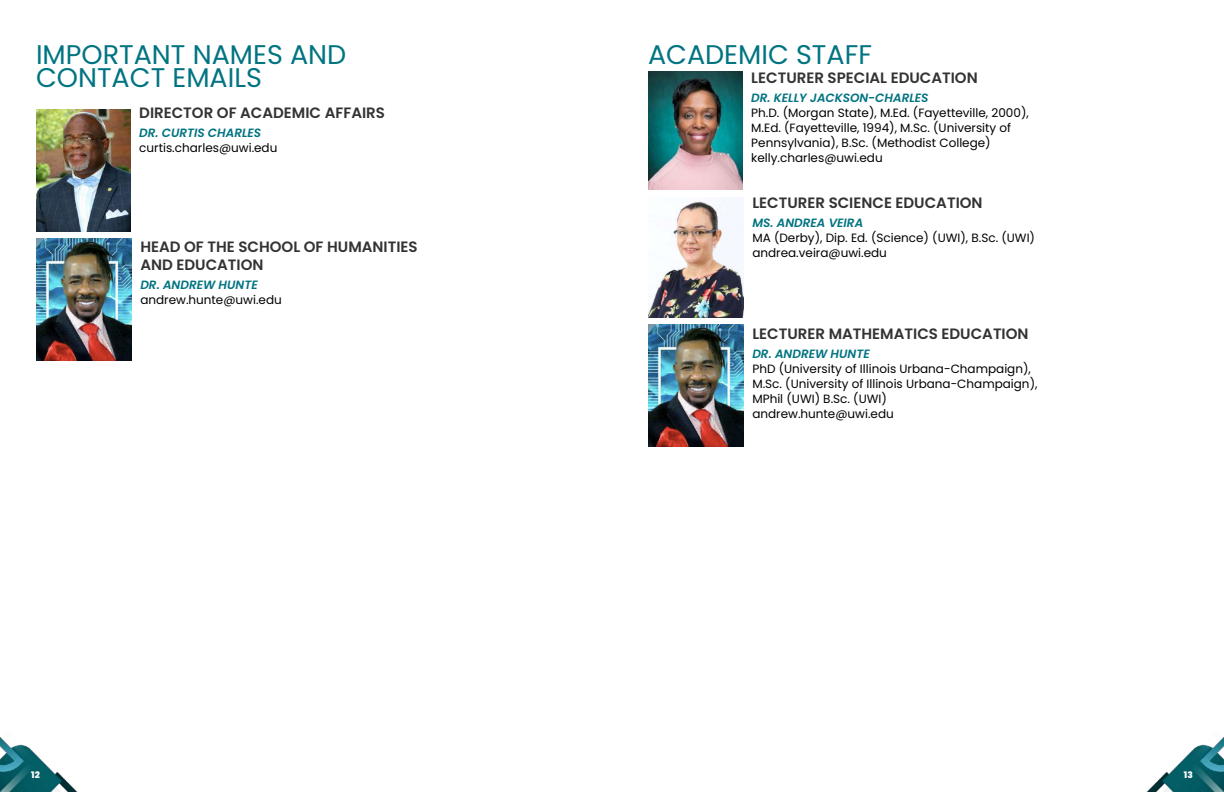
<style>
.page{position:relative;width:1224px;height:792px;background:#fff}
.page>*{position:absolute;margin:0;border:0;box-sizing:border-box;transform-origin:0 0}
.t1{font:27px/23px "Poppins";color:#007481}
.t2{font:600 15px/18px "Poppins";color:#333}
.t3{font:12px/15px "Poppins";color:#000}
.t4{font:italic 600 12px "Poppins";color:#007481}
.t5{font:800 9px "Poppins";color:#fff}
</style>
<div class="page">
<img style="left:1146px;top:736px;width:78px;height:56px">
<img style="left:0;top:736px;width:78px;height:56px">
<img style="left:36px;top:238px;width:95px;height:122px">
<img style="left:36px;top:109px;width:94px;height:122px">
<img style="left:648px;top:72px;width:94px;height:118px">
<img style="left:648px;top:201px;width:95px;height:116px">
<img style="left:648px;top:324px;width:95px;height:122px">
<h1 class="t1" style="left:36px;top:44px;width:312px">IMPORTANT NAMES AND<br>CONTACT EMAILS</h1>
<p class="t2" style="left:139px;top:104px;width:247px">DIRECTOR OF ACADEMIC AFFAIRS</p>
<p class="t4" style="left:139px;top:126px;width:124px">DR. CURTIS CHARLES</p>
<p class="t3" style="left:139px;top:141px;width:140px">curtis.charles@uwi.edu</p>
<p class="t2" style="left:140px;top:238px;width:279px">HEAD OF THE SCHOOL OF HUMANITIES<br>AND EDUCATION</p>
<p class="t4" style="left:140px;top:278px;width:119px">DR. ANDREW HUNTE</p>
<p class="t3" style="left:140px;top:293px;width:143px">andrew.hunte@uwi.edu</p>
<h1 class="t1" style="left:648px;top:44px;width:225px">ACADEMIC STAFF</h1>
<p class="t2" style="left:751px;top:69px;width:228px">LECTURER SPECIAL EDUCATION</p>
<p class="t4" style="left:751px;top:91px;width:179px">DR. KELLY JACKSON-CHARLES</p>
<p class="t3" style="left:751px;top:106px;width:279px">Ph.D. (Morgan State), M.Ed. (Fayetteville, 2000), M.Ed. (Fayetteville, 1994), M.Sc. (University of Pennsylvania), B.Sc. (Methodist College) kelly.charles@uwi.edu</p>
<p class="t2" style="left:752px;top:194px;width:232px">LECTURER SCIENCE EDUCATION</p>
<p class="t4" style="left:752px;top:216px;width:112px">MS. ANDREA VEIRA</p>
<p class="t3" style="left:752px;top:231px;width:284px">MA (Derby), Dip. Ed. (Science) (UWI), B.Sc. (UWI) andrea.veira@uwi.edu</p>
<p class="t2" style="left:752px;top:325px;width:278px">LECTURER MATHEMATICS EDUCATION</p>
<p class="t4" style="left:752px;top:347px;width:119px">DR. ANDREW HUNTE</p>
<p class="t3" style="left:752px;top:362px;width:287px">PhD (University of Illinois Urbana-Champaign), M.Sc. (University of Illinois Urbana-Champaign), MPhil (UWI) B.Sc. (UWI)<br>andrew.hunte@uwi.edu</p>
<p class="t5" style="left:31px;top:770px;width:10px">12</p>
<p class="t5" style="left:1184px;top:770px;width:10px">13</p>
</div>
